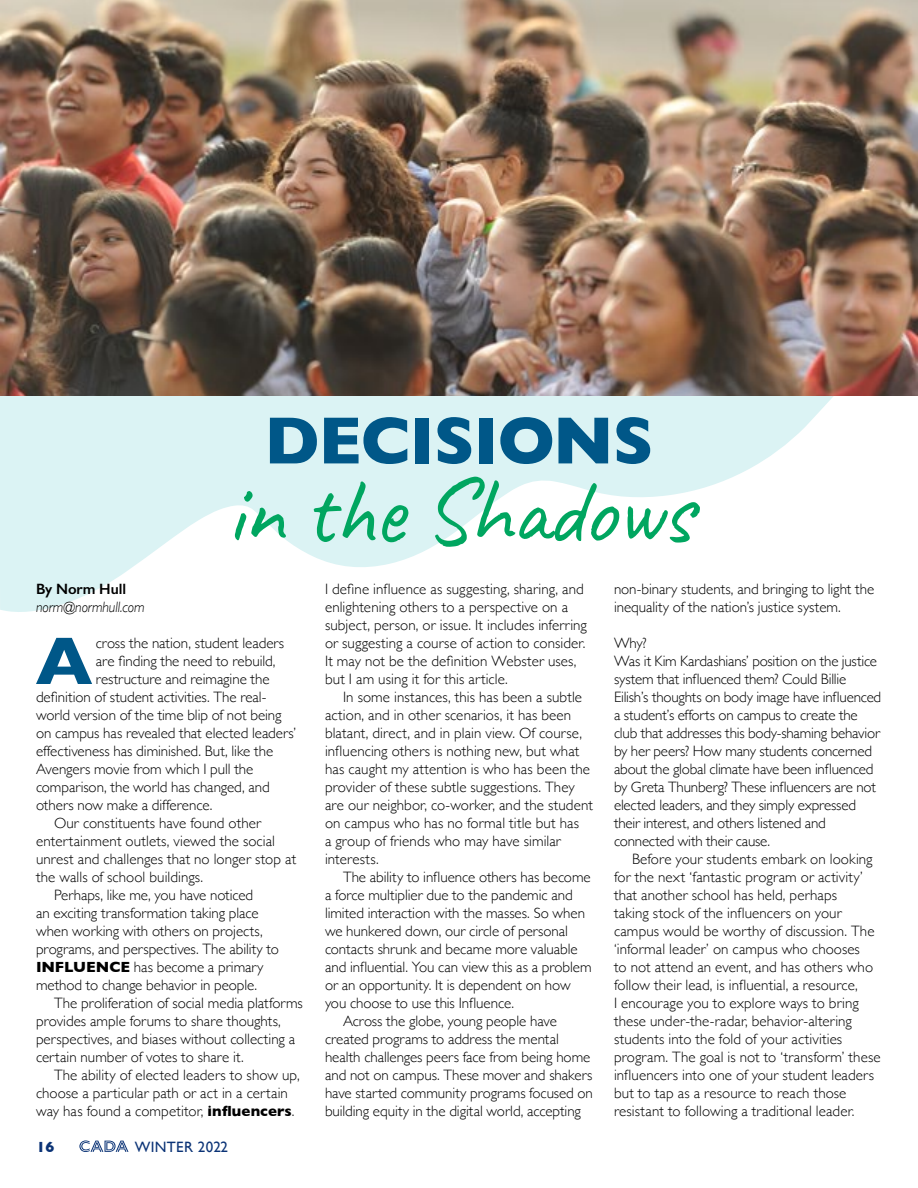
<style>
.page{position:relative;width:918px;height:1188px;background:#fff}
.page>*{position:absolute;margin:0;border:0;box-sizing:border-box;transform-origin:0 0}
.t1{font:94.2px "Caveat";letter-spacing:-.02em;color:#00a660}
.t2{font:700 68.25px "Gill Sans";color:#005788}
.t3{font:700 67.5px "Gill Sans";letter-spacing:-.02em;color:#005788}
.t4{font:300 15px/18px "Gill Sans";color:#000}
.t5{font:italic 300 15px "Gill Sans";letter-spacing:-.005em;color:#000;scale:.95 1}
.t6{font:15px "Gill Sans";letter-spacing:.02em;color:#0b3376}
.t7{font:600 15px "Gill Sans";letter-spacing:-.005em;color:#000}
.t8{font:700 15px "Gill Sans";color:#0b3376}
.s1{font-weight:700}
</style>
<div class="page">
<svg style="left:79px;top:1140px;width:50px;height:12px"></svg>
<svg style="left:0;top:396px;width:834px;height:216px;fill:#dbf3f4"></svg>
<img style="left:0;top:0;width:918px;height:396px">
<h3 class="t3" style="left:264px;top:387px;width:391px">DECISIONS</h3>
<h1 class="t1" style="left:226px;top:452px;width:468px">in the Shadows</h1>
<p class="t7" style="left:36px;top:580px;width:92px">By Norm Hull</p>
<p class="t5" style="left:36px;top:599px;width:116px">norm@normhull.com</p>
<h2 class="t2" style="left:36px;top:607px;width:58px">A</h2>
<p class="t4" style="left:96px;top:633px;width:190px">cross the nation, student leaders</p>
<p class="t4" style="left:96px;top:651px;width:181px">are finding the need to rebuild,</p>
<p class="t4" style="left:96px;top:669px;width:175px">restructure and reimagine the</p>
<p class="t4" style="left:36px;top:687px;width:232px">definition of student activities. The real-</p>
<p class="t4" style="left:36px;top:705px;width:247px">world version of the time blip of not being</p>
<p class="t4" style="left:36px;top:723px;width:262px">on campus has revealed that elected leaders’</p>
<p class="t4" style="left:36px;top:741px;width:239px">effectiveness has diminished. But, like the</p>
<p class="t4" style="left:36px;top:759px;width:219px">Avengers movie from which I pull the</p>
<p class="t4" style="left:36px;top:777px;width:235px">comparison, the world has changed, and</p>
<p class="t4" style="left:36px;top:795px;width:178px">others now make a difference.</p>
<p class="t4" style="left:54px;top:813px;width:209px">Our constituents have found other</p>
<p class="t4" style="left:36px;top:831px;width:241px">entertainment outlets, viewed the social</p>
<p class="t4" style="left:36px;top:849px;width:262px">unrest and challenges that no longer stop at</p>
<p class="t4" style="left:36px;top:867px;width:169px">the walls of school buildings.</p>
<p class="t4" style="left:54px;top:885px;width:201px">Perhaps, like me, you have noticed</p>
<p class="t4" style="left:36px;top:903px;width:224px">an exciting transformation taking place</p>
<p class="t4" style="left:36px;top:921px;width:228px">when working with others on projects,</p>
<p class="t4" style="left:36px;top:939px;width:245px">programs, and perspectives. The ability to</p>
<p class="t4" style="left:36px;top:957px;width:229px"><span class="s1">INFLUENCE</span> has become a primary</p>
<p class="t4" style="left:36px;top:975px;width:223px">method to change behavior in people.</p>
<p class="t4" style="left:54px;top:993px;width:250px">The proliferation of social media platforms</p>
<p class="t4" style="left:36px;top:1011px;width:246px">provides ample forums to share thoughts,</p>
<p class="t4" style="left:36px;top:1029px;width:261px">perspectives, and biases without collecting a</p>
<p class="t4" style="left:36px;top:1047px;width:209px">certain number of votes to share it.</p>
<p class="t4" style="left:54px;top:1065px;width:247px">The ability of elected leaders to show up,</p>
<p class="t4" style="left:36px;top:1083px;width:253px">choose a particular path or act in a certain</p>
<p class="t4" style="left:36px;top:1101px;width:260px">way has found a competitor, <span class="s1">influencers</span>.</p>
<p class="t8" style="left:37px;top:1135px;width:19px">16</p>
<p class="t6" style="left:135px;top:1138px;width:94px">WINTER 2022</p>
<p class="t4" style="left:325px;top:579px;width:264px">I define influence as suggesting, sharing, and enlightening others to a perspective on a subject, person, or issue. It includes inferring or suggesting a course of action to consider.<br>It may not be the definition Webster uses, but I am using it for this article.</p>
<p class="t4" style="left:325px;top:687px;width:270px;text-indent:18px">In some instances, this has been a subtle action, and in other scenarios, it has been blatant, direct, and in plain view. Of course, influencing others is nothing new, but what has caught my attention is who has been the provider of these subtle suggestions. They are our neighbor, co-worker, and the student on campus who has no formal title but has<br>a group of friends who may have similar interests.</p>
<p class="t4" style="left:343px;top:867px;width:249px">The ability to influence others has become</p>
<p class="t4" style="left:325px;top:885px;width:249px">a force multiplier due to the pandemic and</p>
<p class="t4" style="left:325px;top:903px;width:262px">limited interaction with the masses. So when</p>
<p class="t4" style="left:325px;top:921px;width:244px">we hunkered down, our circle of personal</p>
<p class="t4" style="left:325px;top:939px;width:254px">contacts shrunk and became more valuable</p>
<p class="t4" style="left:325px;top:957px;width:268px">and influential. You can view this as a problem</p>
<p class="t4" style="left:325px;top:975px;width:247px">or an opportunity. It is dependent on how</p>
<p class="t4" style="left:325px;top:993px;width:191px">you choose to use this Influence.</p>
<p class="t4" style="left:343px;top:1011px;width:215px">Across the globe, young people have</p>
<p class="t4" style="left:325px;top:1029px;width:235px">created programs to address the mental</p>
<p class="t4" style="left:325px;top:1047px;width:267px">health challenges peers face from being home</p>
<p class="t4" style="left:325px;top:1065px;width:269px">and not on campus. These mover and shakers</p>
<p class="t4" style="left:325px;top:1083px;width:269px">have started community programs focused on</p>
<p class="t4" style="left:325px;top:1101px;width:257px">building equity in the digital world, accepting</p>
<p class="t4" style="left:614px;top:579px;width:262px">non-binary students, and bringing to light the inequality of the nation’s justice system.</p>
<p class="t4" style="left:614px;top:633px;width:269px">Why?<br>Was it Kim Kardashians’ position on the justice system that influenced them? Could Billie Eilish’s thoughts on body image have influenced a student’s efforts on campus to create the club that addresses this body-shaming behavior by her peers? How many students concerned about the global climate have been influenced by Greta Thunberg? These influencers are not elected leaders, and they simply expressed their interest, and others listened and connected with their cause.</p>
<p class="t4" style="left:614px;top:849px;width:268px;text-indent:18px">Before your students embark on looking for the next ‘fantastic program or activity’ that another school has held, perhaps<br>taking stock of the influencers on your campus would be worthy of discussion. The ‘informal leader’ on campus who chooses<br>to not attend an event, and has others who follow their lead, is influential, a resource,<br>I encourage you to explore ways to bring these under-the-radar, behavior-altering students into the fold of your activities program. The goal is not to ‘transform’ these influencers into one of your student leaders but to tap as a resource to reach those resistant to following a traditional leader.</p>
</div>
